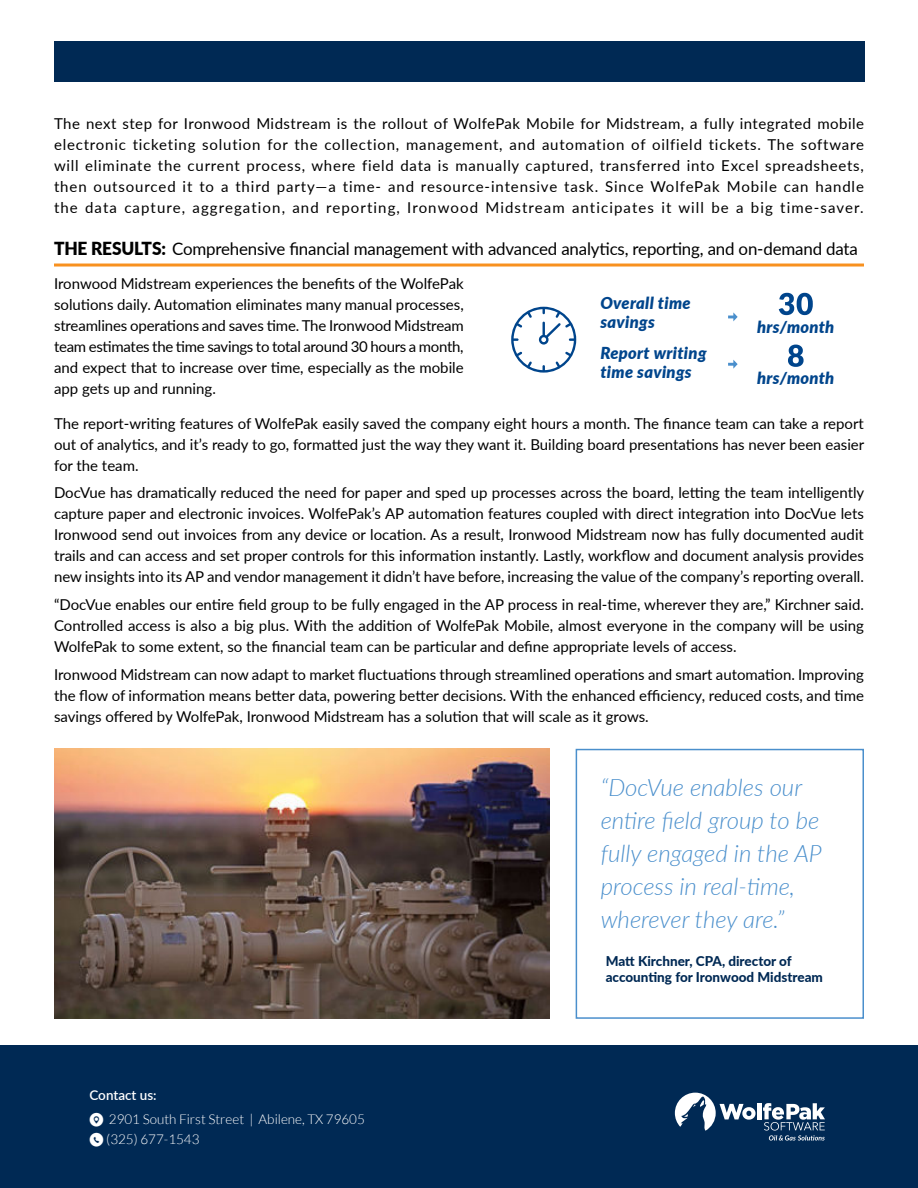
<style>
.page{position:relative;width:918px;height:1188px;background:#fff}
.page>*{position:absolute;margin:0;border:0;box-sizing:border-box;transform-origin:0 0}
.t1{font:italic 300 24px/33px "Lato";color:#4a8fcc}
.t2{font:17.25px "Lato";letter-spacing:-.01em;color:#000}
.t3{font:italic 900 16.5px/19.5px "Lato";letter-spacing:.02em;color:#00458c}
.t4{font:15px/21px "Lato";color:#000;text-align:justify}
.t5{font:300 13.5px/24.3px "Lato";color:#fff}
.t6{font:800 13.5px/16.2px "Lato";color:#002954}
.s1{font-weight:900;font-size:18px}
.s2{font-weight:600}
.s3{font-family:"Social Media Circled";font-weight:400}
</style>
<div class="page">
<svg style="left:511px;top:307px;width:65px;height:66px"></svg>
<svg style="left:728px;top:312px;width:10px;height:9px"></svg>
<svg style="left:728px;top:360px;width:10px;height:9px"></svg>
<svg style="left:779px;top:293px;width:34px;height:22px"></svg>
<svg style="left:788px;top:345px;width:16px;height:22px"></svg>
<div style="left:0;top:1045px;width:918px;height:143px;background:#002954"></div>
<svg style="left:675px;top:1093px;width:81px;height:38px"></svg>
<hr style="left:757px;top:1103px;width:4px;height:16px;background:#fff">
<svg style="left:763px;top:1103px;width:62px;height:38px"></svg>
<hr style="left:54px;top:264px;width:810px;height:3px;background:#f8911f">
<div style="left:576px;top:749px;width:288px;height:270px;border:2px solid #4a8fcc"></div>
<div style="left:54px;top:42px;width:811px;height:40px;background:#002954"></div>
<img style="left:54px;top:749px;width:496px;height:270px">
<p class="t4" style="left:54px;top:112px;width:812px">The next step for Ironwood Midstream is the rollout of WolfePak Mobile for Midstream, a fully integrated mobile electronic ticketing solution for the collection, management, and automation of oilfield tickets. The software will eliminate the current process, where field data is manually captured, transferred into Excel spreadsheets, then outsourced it to a third party—a time- and resource-intensive task. Since WolfePak Mobile can handle the data capture, aggregation, and reporting, Ironwood Midstream anticipates it will be a big time-saver.</p>
<p class="t2" style="left:54px;top:236px;width:805px"><span class="s1">THE RESULTS:</span> Comprehensive financial management with advanced analytics, reporting, and on-demand data</p>
<p class="t4" style="left:54px;top:273px;width:411px">Ironwood Midstream experiences the benefits of the WolfePak solutions daily. Automation eliminates many manual processes, streamlines operations and saves time. The Ironwood Midstream team estimates the time savings to total around 30 hours a month, and expect that to increase over time, especially as the mobile app gets up and running.</p>
<p class="t4" style="left:54px;top:412px;width:812px">The report-writing features of WolfePak easily saved the company eight hours a month. The finance team can take a report out of analytics, and it’s ready to go, formatted just the way they want it. Building board presentations has never been easier for the team.</p>
<p class="t4" style="left:54px;top:482px;width:812px">DocVue has dramatically reduced the need for paper and sped up processes across the board, letting the team intelligently capture paper and electronic invoices. WolfePak’s AP automation features coupled with direct integration into DocVue lets Ironwood send out invoices from any device or location. As a result, Ironwood Midstream now has fully documented audit trails and can access and set proper controls for this information instantly. Lastly, workflow and document analysis provides new insights into its AP and vendor management it didn’t have before, increasing the value of the company’s reporting overall.</p>
<p class="t4" style="left:54px;top:594px;width:811px">“DocVue enables our entire field group to be fully engaged in the AP process in real-time, wherever they are,” Kirchner said.<br>Controlled access is also a big plus. With the addition of WolfePak Mobile, almost everyone in the company will be using WolfePak to some extent, so the financial team can be particular and define appropriate levels of access.</p>
<p class="t4" style="left:54px;top:663px;width:811px">Ironwood Midstream can now adapt to market fluctuations through streamlined operations and smart automation. Improving the flow of information means better data, powering better decisions. With the enhanced efficiency, reduced costs, and time savings offered by WolfePak, Ironwood Midstream has a solution that will scale as it grows.</p>
<p class="t3" style="left:600px;top:294px;width:92px">Overall time savings</p>
<p class="t3" style="left:600px;top:344px;width:108px">Report writing time savings</p>
<p class="t3" style="left:757px;top:318px;width:79px">hrs/month</p>
<p class="t3" style="left:757px;top:370px;width:79px">hrs/month</p>
<p class="t5" style="left:90px;top:1084px;width:277px"><span class="s2">Contact us:<br></span><span class="s3">9</span> 2901 South First Street | Abilene, TX 79605</p>
<p class="t5" style="left:90px;top:1128px;width:112px"><span class="s3">m</span> (325) 677-1543</p>
<h1 class="t1" style="left:601px;top:770px;width:223px">“DocVue enables our entire field group to be fully engaged in the AP process in real-time, wherever they are.”</h1>
<p class="t6" style="left:606px;top:953px;width:219px">Matt Kirchner, CPA, director of accounting for Ironwood Midstream</p>
</div>
